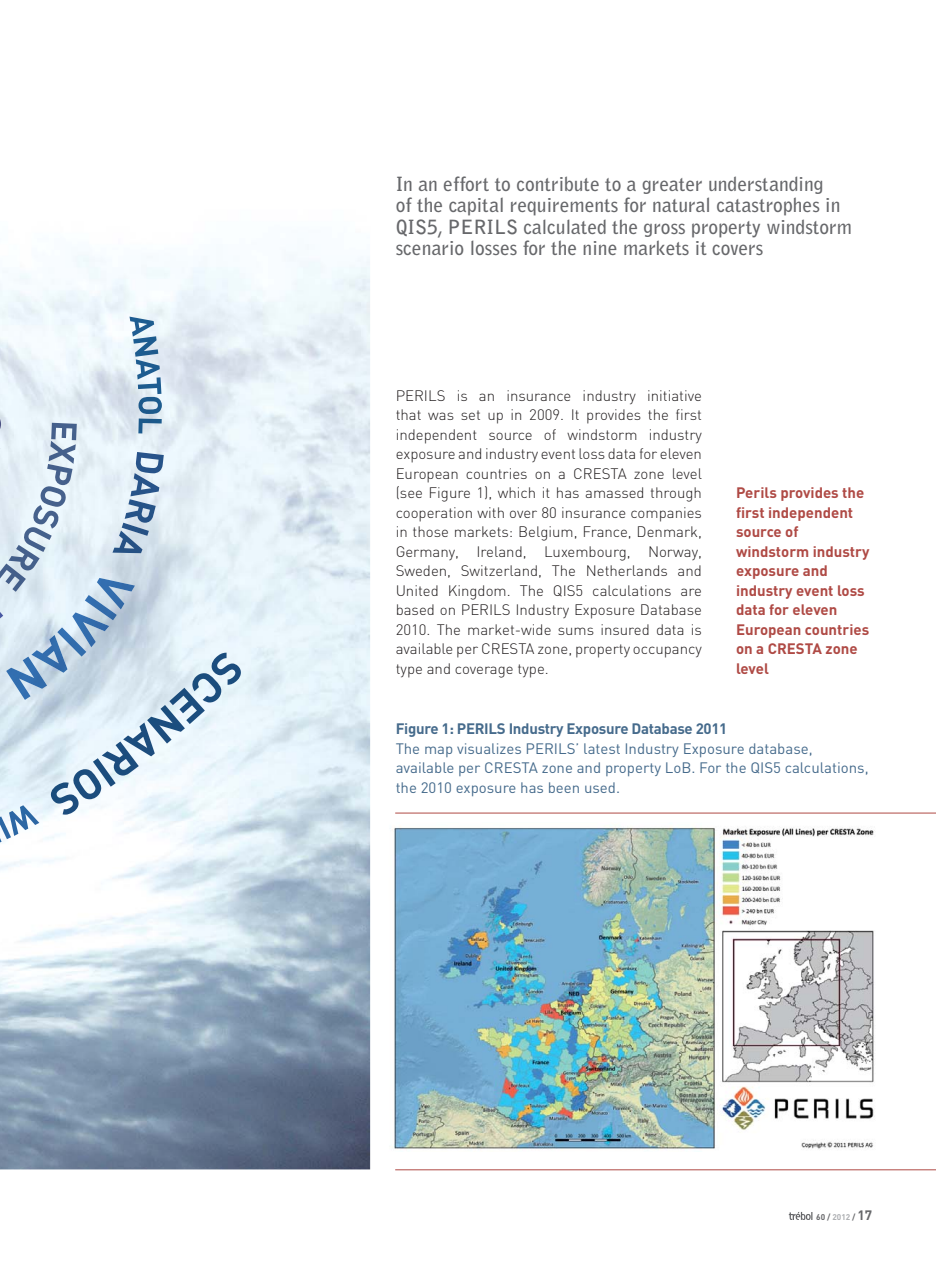
<style>
.page{position:relative;width:936px;height:1263px;background:#fff}
.page>*{position:absolute;margin:0;border:0;box-sizing:border-box;transform-origin:0 0}
.t1{font:700 19.5px/21.5px "Bell Gothic Std";color:#67686b}
.t2{font:300 15px/19.5px "DIN";color:#231f20;text-align:justify}
.t3{font:15px/19.5px "DIN";color:#466b8c}
.t4{font:700 15px/19.5px "DIN";color:#af4a45}
.t5{font:700 15px "DIN";letter-spacing:-.02em;color:#466b8c}
.t6{font:700 8.25px "DIN";color:#67686b}
.s1{color:#aeb0b3}
.s2{font-size:13.5px}
</style>
<div class="page">
<svg style="left:788px;top:1212px;width:24px;height:8px"></svg>
<hr style="left:395px;top:813px;width:540px;height:1px;background:#af4a45">
<hr style="left:395px;top:1169px;width:540px;height:1px;background:#af4a45">
<img style="left:392px;top:826px;width:483px;height:324px">
<img style="left:0;top:244px;width:370px;height:925px">
<img style="left:51px;top:423px;width:26px;height:17px">
<img style="left:49px;top:441px;width:27px;height:23px">
<img style="left:47px;top:464px;width:26px;height:21px">
<img style="left:40px;top:486px;width:26px;height:21px">
<img style="left:32px;top:505px;width:28px;height:24px">
<img style="left:23px;top:527px;width:29px;height:25px">
<img style="left:8px;top:545px;width:32px;height:25px">
<img style="left:0;top:563px;width:26px;height:29px">
<img style="left:0;top:595px;width:3px;height:27px">
<img style="left:210px;top:653px;width:32px;height:32px">
<img style="left:191px;top:673px;width:30px;height:29px">
<img style="left:169px;top:688px;width:36px;height:36px">
<img style="left:147px;top:705px;width:38px;height:38px">
<img style="left:123px;top:722px;width:32px;height:34px">
<img style="left:102px;top:741px;width:37px;height:34px">
<img style="left:93px;top:758px;width:23px;height:29px">
<img style="left:73px;top:769px;width:29px;height:30px">
<img style="left:49px;top:782px;width:31px;height:33px">
<img style="left:9px;top:805px;width:30px;height:31px">
<img style="left:0;top:816px;width:11px;height:23px">
<img style="left:0;top:820px;width:2px;height:29px">
<img style="left:129px;top:317px;width:25px;height:20px">
<img style="left:133px;top:336px;width:25px;height:21px">
<img style="left:136px;top:359px;width:24px;height:21px">
<img style="left:138px;top:377px;width:23px;height:17px">
<img style="left:138px;top:397px;width:24px;height:17px">
<img style="left:138px;top:418px;width:24px;height:15px">
<img style="left:136px;top:452px;width:28px;height:21px">
<img style="left:130px;top:473px;width:29px;height:23px">
<img style="left:125px;top:499px;width:31px;height:24px">
<img style="left:122px;top:523px;width:27px;height:13px">
<img style="left:112px;top:531px;width:30px;height:22px">
<img style="left:97px;top:578px;width:38px;height:32px">
<img style="left:85px;top:595px;width:32px;height:25px">
<img style="left:72px;top:612px;width:37px;height:35px">
<img style="left:57px;top:627px;width:29px;height:30px">
<img style="left:31px;top:635px;width:36px;height:38px">
<img style="left:6px;top:656px;width:41px;height:44px">
<svg style="left:0;top:412px;width:1px;height:24px"></svg>
<svg style="left:0;top:445px;width:1px;height:24px"></svg>
<h1 class="t1" style="left:395px;top:174px;width:458px">In an effort to contribute to a greater understanding<br>of the capital requirements for natural catastrophes in QIS5, PERILS calculated the gross property windstorm scenario losses for the nine markets it covers</h1>
<p class="t2" style="left:395px;top:387px;width:308px">PERILS is an insurance industry initiative that was set up in 2009. It provides the first independent source of windstorm industry exposure and industry event loss data for eleven European countries on a CRESTA zone level (see Figure 1), which it has amassed through cooperation with over 80 insurance companies in those markets: Belgium, France, Denmark, Germany, Ireland, Luxembourg, Norway, Sweden, Switzerland, The Netherlands and United Kingdom. The QIS5 calculations are based on PERILS Industry Exposure Database 2010. The market-wide sums insured data is available per CRESTA zone, property occupancy type and coverage type.</p>
<p class="t4" style="left:736px;top:485px;width:135px">Perils provides the first independent source of windstorm industry exposure and industry event loss data for eleven<br>European countries on a CRESTA zone level</p>
<p class="t5" style="left:395px;top:724px;width:333px">Figure 1: PERILS Industry Exposure Database 2011</p>
<p class="t3" style="left:395px;top:741px;width:474px">The map visualizes PERILS’ latest Industry Exposure database, available per CRESTA zone and property LoB. For the QIS5 calculations, the 2010 exposure has been used.</p>
<p class="t6" style="left:816px;top:1214px;width:57px">60 / <span class="s1">2012</span> / <span class="s2">17</span></p>
</div>
